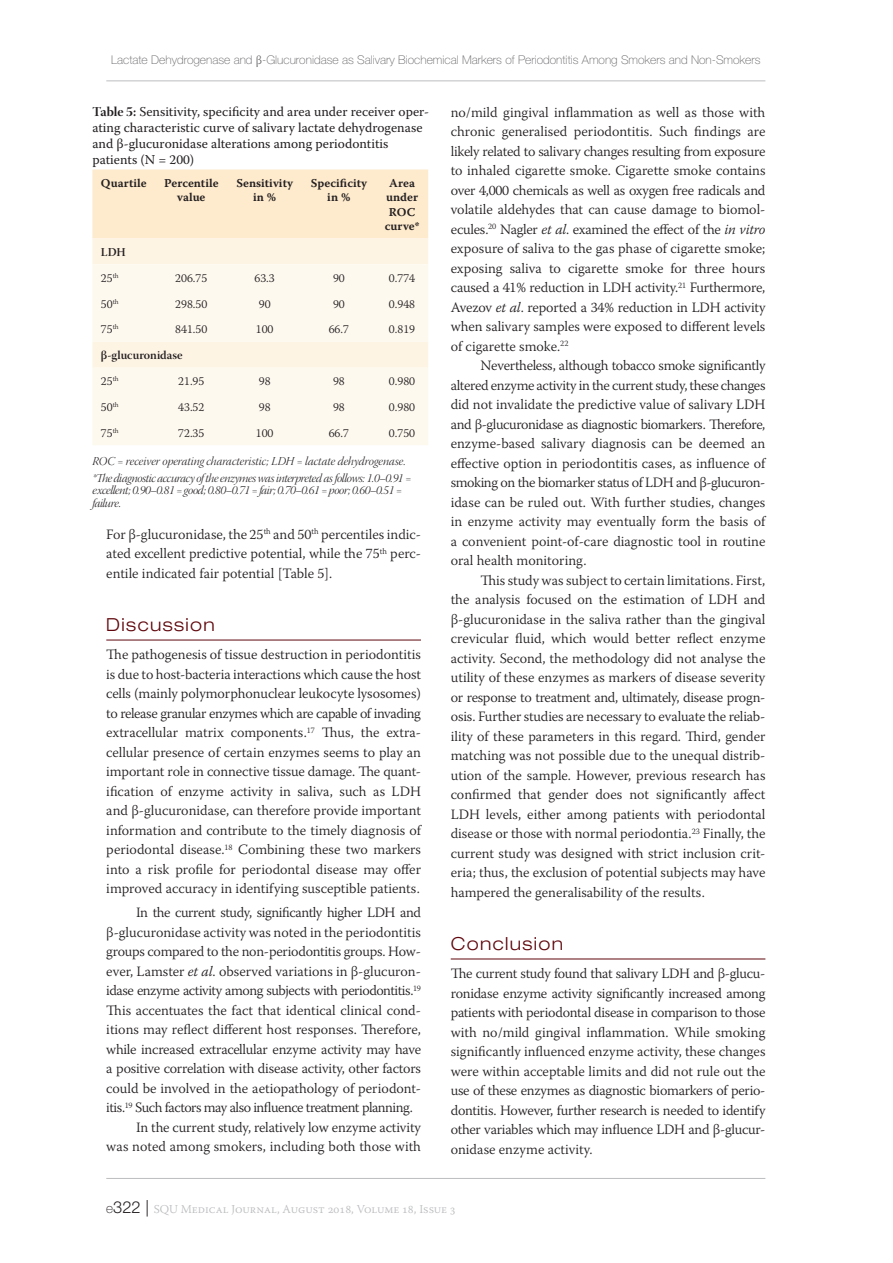
<style>
.page{position:relative;width:893px;height:1263px;background:#fff}
.page>*{position:absolute;margin:0;border:0;box-sizing:border-box;transform-origin:0 0}
.t1{font:300 expanded 18px "Helvetica Neue LT Pro";letter-spacing:.075em;color:#60080e}
.t2{font:300 14.25px/19.5px "Warnock Pro";color:#231f20;text-align:justify}
.t3{font:300 14.25px "Warnock Pro";letter-spacing:-.025em;color:#231f20}
.t4{font:300 14.25px "Warnock Pro";letter-spacing:-.04em;color:#231f20}
.t5{font:300 14.25px "Warnock Pro";letter-spacing:-.02em;color:#231f20}
.t6{font:300 14.25px "Warnock Pro";letter-spacing:-.03em;color:#231f20}
.t7{font:13.5px/15.8px "Warnock Pro";color:#231f20}
.t8{font:12px/17px "Warnock Pro Light It Disp";letter-spacing:-.02em;color:#231f20}
.t9{font:300 12px "Warnock Pro";color:#231f20}
.t10{font:100 12px "Helvetica Neue LT Pro";color:#636366}
.t11{font:12px/14.4px "Warnock Pro Semibold Capt";letter-spacing:.005em;color:#231f20;text-align:center}
.t12{font:300 12px "Warnock Pro";color:#bcbdc0}
.t13{font:12px "Warnock Pro Semibold Subh";color:#231f20}
.s1{font-family:"Warnock Pro";font-weight:300}
.s2{font-family:"Warnock Pro Bold Disp"}
.s3{font-style:italic}
.s4{font-family:"Helvetica Neue LT Pro";font-weight:100;font-size:13.5px;color:#231f20}
.s5{font-family:"Helvetica Neue LT Pro";font-size:16.5px;color:#231f20}
</style>
<div class="page">
<hr style="left:106px;top:81px;width:659px;height:1px;background:#bcbdc0">
<hr style="left:106px;top:1178px;width:659px;height:1px;background:#bcbdc0">
<hr style="left:106px;top:640px;width:315px;height:1px;background:#60080e">
<hr style="left:451px;top:959px;width:314px;height:1px;background:#60080e">
<svg style="left:92px;top:169px;width:336px;height:95px;background:#feecd3"></svg>
<svg style="left:92px;top:264px;width:336px;height:181px;fill:#fef9ef"></svg>
<p class="t10" style="left:111px;top:53px;width:651px">Lactate Dehydrogenase and <span class="s1">β</span>-Glucuronidase as Salivary Biochemical Markers of Periodontitis Among Smokers and Non-Smokers</p>
<p class="t7" style="left:92px;top:104px;width:338px"><span class="s2">Table 5:</span> Sensitivity, specificity and area under receiver oper&shy;ating characteristic curve of salivary lactate dehydrogenase and β-glucuronidase alterations among periodontitis patients (N = 200)</p>
<p class="t11" style="left:101px;top:175px;width:47px">Quartile</p>
<p class="t11" style="left:164px;top:175px;width:56px">Percentile value</p>
<p class="t11" style="left:236px;top:175px;width:58px">Sensitivity in %</p>
<p class="t11" style="left:311px;top:175px;width:58px">Specificity in %</p>
<p class="t11" style="left:385px;top:175px;width:36px">Area under<br>ROC curve*</p>
<p class="t13" style="left:101px;top:245px;width:26px">LDH</p>
<p class="t9" style="left:101px;top:270px;width:19px">25<sup>th</sup></p>
<p class="t9" style="left:175px;top:270px;width:34px">206.75</p>
<p class="t9" style="left:254px;top:270px;width:22px">63.3</p>
<p class="t9" style="left:333px;top:270px;width:13px">90</p>
<p class="t9" style="left:389px;top:270px;width:28px">0.774</p>
<p class="t9" style="left:101px;top:296px;width:19px">50<sup>th</sup></p>
<p class="t9" style="left:175px;top:296px;width:34px">298.50</p>
<p class="t9" style="left:259px;top:296px;width:13px">90</p>
<p class="t9" style="left:333px;top:296px;width:13px">90</p>
<p class="t9" style="left:389px;top:296px;width:28px">0.948</p>
<p class="t9" style="left:101px;top:322px;width:19px">75<sup>th</sup></p>
<p class="t9" style="left:175px;top:322px;width:34px">841.50</p>
<p class="t9" style="left:256px;top:322px;width:19px">100</p>
<p class="t9" style="left:329px;top:322px;width:22px">66.7</p>
<p class="t9" style="left:389px;top:322px;width:28px">0.819</p>
<p class="t13" style="left:101px;top:348px;width:83px">β-glucuronidase</p>
<p class="t9" style="left:101px;top:374px;width:19px">25<sup>th</sup></p>
<p class="t9" style="left:178px;top:374px;width:28px">21.95</p>
<p class="t9" style="left:259px;top:374px;width:13px">98</p>
<p class="t9" style="left:333px;top:374px;width:13px">98</p>
<p class="t9" style="left:389px;top:374px;width:28px">0.980</p>
<p class="t9" style="left:101px;top:400px;width:19px">50<sup>th</sup></p>
<p class="t9" style="left:178px;top:400px;width:28px">43.52</p>
<p class="t9" style="left:259px;top:400px;width:13px">98</p>
<p class="t9" style="left:333px;top:400px;width:13px">98</p>
<p class="t9" style="left:389px;top:400px;width:28px">0.980</p>
<p class="t9" style="left:101px;top:425px;width:19px">75<sup>th</sup></p>
<p class="t9" style="left:178px;top:425px;width:28px">72.35</p>
<p class="t9" style="left:256px;top:425px;width:19px">100</p>
<p class="t9" style="left:329px;top:425px;width:22px">66.7</p>
<p class="t9" style="left:389px;top:425px;width:28px">0.750</p>
<p class="t8" style="left:92px;top:453px;width:320px">ROC = receiver operating characteristic; LDH = lactate dehydrogenase. *The diagnostic accuracy of the enzymes was interpreted as follows: 1.0–0.91 =</p>
<p class="t8" style="left:92px;top:485px;width:311px;line-height:12.8px">excellent; 0.90–0.81 = good; 0.80–0.71 = fair; 0.70–0.61 = poor; 0.60–0.51 = failure.</p>
<p class="t2" style="left:106px;top:524px;width:316px">For β-glucuronidase, the 25<sup>th</sup> and 50<sup>th</sup> percentiles indic&shy;ated excellent predictive potential, while the 75<sup>th</sup> perc&shy;entile indicated fair potential [Table 5].</p>
<p class="t1" style="left:106px;top:614px;width:110px">Discussion</p>
<p class="t2" style="left:106px;top:645px;width:316px">The pathogenesis of tissue destruction in periodontitis is due to host-bacteria interactions which cause the host cells (mainly polymorphonuclear leukocyte lysosomes) to release granular enzymes which are capable of invading extracellular matrix components.<sup>17</sup> Thus, the extra&shy;cellular presence of certain enzymes seems to play an important role in connective tissue damage. The quant&shy;ification of enzyme activity in saliva, such as LDH and β-glucuronidase, can therefore provide important information and contribute to the timely diagnosis of periodontal disease.<sup>18</sup> Combining these two markers into a risk profile for periodontal disease may offer improved accuracy in identifying susceptible patients.</p>
<p class="t6" style="left:136px;top:904px;width:286px">In the current study, significantly higher LDH and</p>
<p class="t2" style="left:106px;top:922px;width:316px">β-glucuronidase activity was noted in the periodontitis</p>
<p class="t2" style="left:106px;top:941px;width:316px">groups compared to the non-periodontitis groups. How-</p>
<p class="t2" style="left:106px;top:961px;width:316px">ever, Lamster <span class="s3">et al</span>. observed variations in β-glucuron-</p>
<p class="t3" style="left:106px;top:982px;width:316px">idase enzyme activity among subjects with periodontitis.<sup>19</sup></p>
<p class="t2" style="left:106px;top:1000px;width:316px">This accentuates the fact that identical clinical cond-</p>
<p class="t2" style="left:106px;top:1019px;width:316px">itions may reflect different host responses. Therefore,</p>
<p class="t5" style="left:106px;top:1040px;width:316px">while increased extracellular enzyme activity may have</p>
<p class="t2" style="left:106px;top:1058px;width:316px">a positive correlation with disease activity, other factors</p>
<p class="t2" style="left:106px;top:1078px;width:316px">could be involved in the aetiopathology of periodont-</p>
<p class="t4" style="left:106px;top:1099px;width:308px">itis.<sup>19</sup> Such factors may also influence treatment planning.</p>
<p class="t2" style="left:136px;top:1117px;width:286px">In the current study, relatively low enzyme activity</p>
<p class="t2" style="left:106px;top:1136px;width:316px">was noted among smokers, including both those with</p>
<p class="t2" style="left:451px;top:102px;width:316px">no/mild gingival inflammation as well as those with chronic generalised periodontitis. Such findings are likely related to salivary changes resulting from exposure to inhaled cigarette smoke. Cigarette smoke contains over 4,000 chemicals as well as oxygen free radicals and volatile aldehydes that can cause damage to biomol&shy;ecules.<sup>20</sup> Nagler <span class="s3">et al</span>. examined the effect of the <span class="s3">in vitro </span>exposure of saliva to the gas phase of cigarette smoke; exposing saliva to cigarette smoke for three hours caused a 41% reduction in LDH activity.<sup>21</sup> Furthermore, Avezov <span class="s3">et al</span>. reported a 34% reduction in LDH activity when salivary samples were exposed to different levels of cigarette smoke.<sup>22</sup></p>
<p class="t2" style="left:451px;top:356px;width:316px;text-indent:30px">Nevertheless, although tobacco smoke significantly altered enzyme activity in the current study, these changes did not invalidate the predictive value of salivary LDH and β-glucuronidase as diagnostic biomarkers. Therefore, enzyme-based salivary diagnosis can be deemed an effective option in periodontitis cases, as influence of smoking on the biomarker status of LDH and β-glucuron&shy;idase can be ruled out. With further studies, changes in enzyme activity may eventually form the basis of a convenient point-of-care diagnostic tool in routine oral health monitoring.</p>
<p class="t2" style="left:451px;top:570px;width:316px;text-indent:30px">This study was subject to certain limitations. First, the analysis focused on the estimation of LDH and β-glucuronidase in the saliva rather than the gingival crevicular fluid, which would better reflect enzyme activity. Second, the methodology did not analyse the utility of these enzymes as markers of disease severity or response to treatment and, ultimately, disease progn&shy;osis. Further studies are necessary to evaluate the reliab&shy;ility of these parameters in this regard. Third, gender matching was not possible due to the unequal distrib&shy;ution of the sample. However, previous research has confirmed that gender does not significantly affect LDH levels, either among patients with periodontal disease or those with normal periodontia.<sup>23</sup> Finally, the current study was designed with strict inclusion crit&shy;eria; thus, the exclusion of potential subjects may have hampered the generalisability of the results.</p>
<p class="t1" style="left:451px;top:933px;width:114px">Conclusion</p>
<p class="t2" style="left:451px;top:964px;width:316px">The current study found that salivary LDH and β-glucu&shy;ronidase enzyme activity significantly increased among patients with periodontal disease in comparison to those with no/mild gingival inflammation. While smoking significantly influenced enzyme activity, these changes were within acceptable limits and did not rule out the use of these enzymes as diagnostic biomarkers of perio&shy;dontitis. However, further research is needed to identify other variables which may influence LDH and β-glucur&shy;onidase enzyme activity.</p>
<p class="t12" style="left:106px;top:1201px;width:351px"><span class="s4">e</span><span class="s5">322 |</span> SQU Medical Journal, August 2018, Volume 18, Issue 3</p>
</div>
